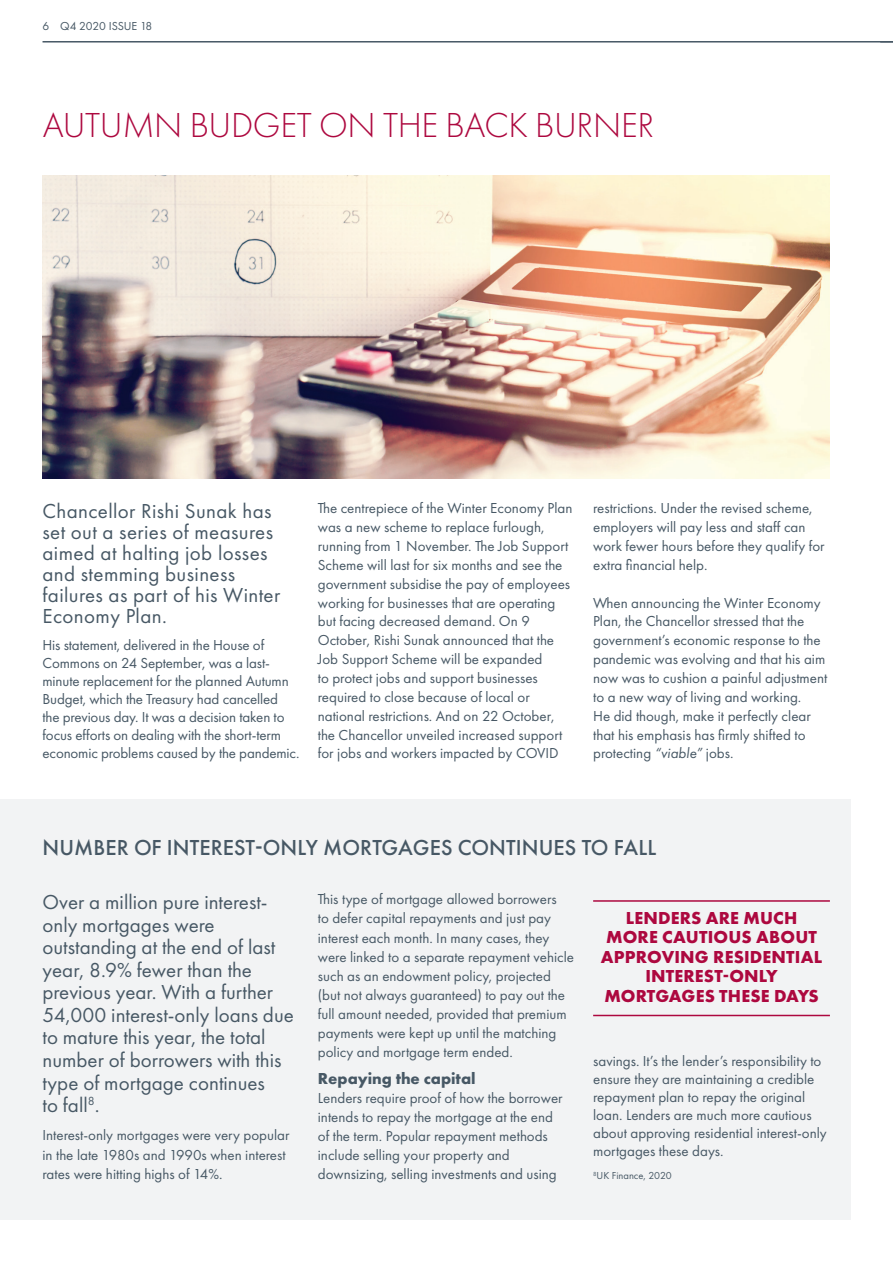
<style>
.page{position:relative;width:893px;height:1263px;background:#fff}
.page>*{position:absolute;margin:0;border:0;box-sizing:border-box;transform-origin:0 0}
.t1{font:300 36px "Futura PT";letter-spacing:-.01em;color:#ad083f}
.t2{font:500 22.5px "Futura PT";letter-spacing:.005em;color:#475865}
.t3{font:21px/22.5px "Futura PT";color:#475865}
.t4{font:21px/21.1px "Futura PT";letter-spacing:.02em;color:#475865}
.t5{font:700 18px/19.5px "Futura PT";letter-spacing:.01em;color:#ad083f;text-align:center}
.t6{font:700 16.5px "Futura PT";color:#475865}
.t7{font:15px/18.9px "Futura PT";color:#475865}
.t8{font:12px "Futura PT";color:#475865}
.t9{font:10.5px "Futura PT";color:#475865}
.s1{font-style:italic}
</style>
<div class="page">
<hr style="left:43px;top:41px;width:850px;height:2px;background:#475865">
<img style="left:43px;top:175px;width:787px;height:303px">
<div style="left:0;top:799px;width:850px;height:421px;background:#f2f3f4"></div>
<hr style="left:593px;top:900px;width:237px;height:2px;background:#ad083f">
<hr style="left:593px;top:1015px;width:237px;height:1px;background:#ad083f">
<p class="t8" style="left:43px;top:19px;width:111px">6 Q4 2020 ISSUE 18</p>
<h1 class="t1" style="left:43px;top:105px;width:613px">AUTUMN BUDGET ON THE BACK BURNER</h1>
<h3 class="t4" style="left:43px;top:500px;width:239px">Chancellor Rishi Sunak has set out a series of measures aimed at halting job losses and stemming business failures as part of his Winter<br>Economy Plan.</h3>
<p class="t7" style="left:43px;top:636px;width:258px;line-height:18.1px">His statement, delivered in the House of Commons on 24 September, was a last&shy;minute replacement for the planned Autumn Budget, which the Treasury had cancelled<br>the previous day. It was a decision taken to focus efforts on dealing with the short-term economic problems caused by the pandemic.</p>
<p class="t7" style="left:318px;top:499px;width:256px">The centrepiece of the Winter Economy Plan was a new scheme to replace furlough, running from 1 November. The Job Support Scheme will last for six months and see the government subsidise the pay of employees working for businesses that are operating but facing decreased demand. On 9<br>October, Rishi Sunak announced that the Job Support Scheme will be expanded<br>to protect jobs and support businesses required to close because of local or national restrictions. And on 22 October, the Chancellor unveiled increased support for jobs and workers impacted by COVID</p>
<p class="t7" style="left:593px;top:499px;width:233px">restrictions. Under the revised scheme, employers will pay less and staff can work fewer hours before they qualify for extra financial help.</p>
<p class="t7" style="left:593px;top:593px;width:236px">When announcing the Winter Economy Plan, the Chancellor stressed that the government’s economic response to the pandemic was evolving and that his aim now was to cushion a painful adjustment to a new way of living and working.<br>He did though, make it perfectly clear that his emphasis has firmly shifted to protecting <span class="s1">“viable”</span> jobs.</p>
<h2 class="t2" style="left:43px;top:834px;width:615px">NUMBER OF INTEREST-ONLY MORTGAGES CONTINUES TO FALL</h2>
<p class="t3" style="left:43px;top:891px;width:253px">Over a million pure interest&shy;only mortgages were outstanding at the end of last year, 8.9% fewer than the previous year. With a further<br>54,000 interest-only loans due to mature this year, the total number of borrowers with this type of mortgage continues<br>to fall<sup>8</sup>.</p>
<p class="t7" style="left:43px;top:1125px;width:249px;line-height:19.5px">Interest-only mortgages were very popular in the late 1980s and 1990s when interest rates were hitting highs of 14%.</p>
<p class="t7" style="left:318px;top:890px;width:258px">This type of mortgage allowed borrowers<br>to defer capital repayments and just pay interest each month. In many cases, they were linked to a separate repayment vehicle such as an endowment policy, projected (but not always guaranteed) to pay out the full amount needed, provided that premium payments were kept up until the matching policy and mortgage term ended.</p>
<p class="t6" style="left:318px;top:1068px;width:159px">Repaying the capital</p>
<p class="t7" style="left:318px;top:1089px;width:246px">Lenders require proof of how the borrower intends to repay the mortgage at the end of the term. Popular repayment methods include selling your property and downsizing, selling investments and using</p>
<p class="t5" style="left:601px;top:908px;width:223px">LENDERS ARE MUCH<br>MORE CAUTIOUS ABOUT<br>APPROVING RESIDENTIAL<br>INTEREST-ONLY<br>MORTGAGES THESE DAYS</p>
<p class="t7" style="left:593px;top:1051px;width:235px;line-height:18px">savings. It’s the lender’s responsibility to ensure they are maintaining a credible repayment plan to repay the original loan. Lenders are much more cautious about approving residential interest-only mortgages these days.</p>
<p class="t9" style="left:593px;top:1169px;width:80px"><sup>8</sup>UK Finance, 2020</p>
</div>
